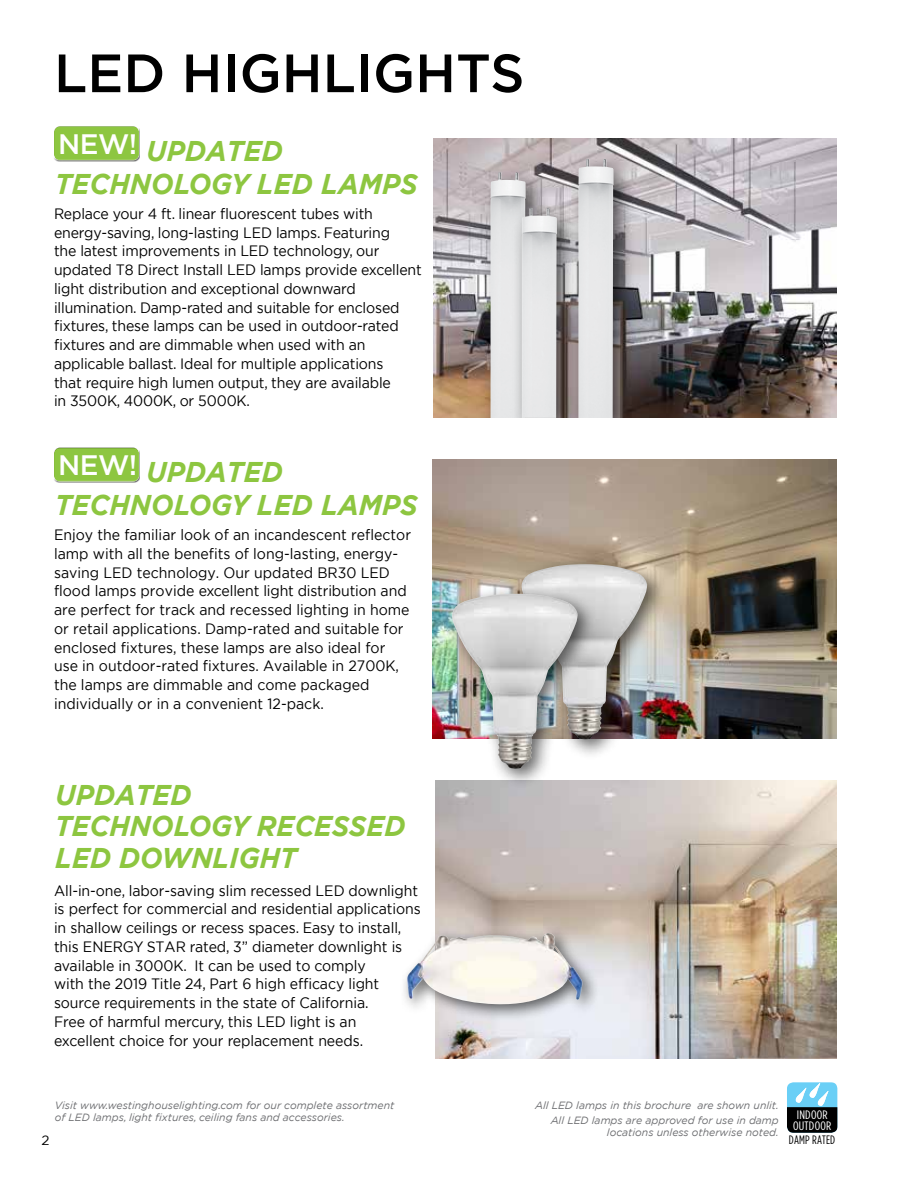
<style>
.page{position:relative;width:918px;height:1188px;background:#fff}
.page>*{position:absolute;margin:0;border:0;box-sizing:border-box;transform-origin:0 0}
.t1{font:500 53.85px "Gotham";color:#000}
.t2{font:italic 700 28.5px/33px "Gotham";color:#8dc640;scale:.95 1}
.t3{font:500 28.05px "Gotham";letter-spacing:-.02em;color:#fff}
.t4{font:15px/18.8px "Gotham";letter-spacing:-.005em;color:#000;scale:.94 1}
.t5{font:13.5px "Gotham";color:#000}
.t6{font:12.3px/11.4px "Gotham Condensed";letter-spacing:.02em;color:#fff;scale:1.1 1}
.t7{font:12.3px "Gotham Condensed";letter-spacing:.015em;color:#000}
.t8{font:italic 10.5px/12px "Gotham";color:#6d6e71}
</style>
<div class="page">
<img style="left:433px;top:460px;width:403px;height:278px">
<svg style="left:54px;top:480px;width:86px;height:3px"></svg>
<div style="left:53px;top:446px;width:87px;height:34px;background:#000;opacity:.75"></div>
<img style="left:436px;top:781px;width:401px;height:278px">
<div style="left:400px;top:926px;width:200px;height:96px;background:#000;opacity:.62"></div>
<img style="left:407px;top:933px;width:176px;height:72px">
<svg style="left:787px;top:1083px;width:51px;height:50px;background:#446c7c"></svg>
<div style="left:513px;top:555px;width:155px;height:205px;background:#000;opacity:.62"></div>
<img style="left:521px;top:564px;width:127px;height:175px">
<div style="left:443px;top:585px;width:155px;height:204px;background:#000;opacity:.62"></div>
<img style="left:452px;top:594px;width:126px;height:175px">
<svg style="left:54px;top:158px;width:86px;height:4px"></svg>
<div style="left:53px;top:125px;width:87px;height:33px;background:#8dc640"></div>
<img style="left:433px;top:138px;width:403px;height:280px">
<div style="left:480px;top:164px;width:69px;height:278px;background:#000;opacity:.62"></div>
<img style="left:491px;top:172px;width:35px;height:246px">
<div style="left:512px;top:199px;width:68px;height:242px;background:#000;opacity:.62"></div>
<img style="left:522px;top:208px;width:35px;height:210px">
<div style="left:568px;top:150px;width:69px;height:292px;background:#000;opacity:.62"></div>
<img style="left:578px;top:159px;width:36px;height:259px">
<div style="left:389px;top:418px;width:484px;height:30px;background:#fff"></div>
<h1 class="t1" style="left:54px;top:38px;width:472px">LED HIGHLIGHTS</h1>
<h3 class="t3" style="left:58px;top:125px;width:81px">NEW!</h3>
<h2 class="t2" style="left:55px;top:134px;width:383px;text-indent:91px">UPDATED<br>TECHNOLOGY LED LAMPS</h2>
<p class="t4" style="left:54px;top:204px;width:393px">Replace your 4 ft. linear fluorescent tubes with energy-saving, long-lasting LED lamps. Featuring<br>the latest improvements in LED technology, our updated T8 Direct Install LED lamps provide excellent light distribution and exceptional downward illumination. Damp-rated and suitable for enclosed fixtures, these lamps can be used in outdoor-rated fixtures and are dimmable when used with an applicable ballast. Ideal for multiple applications<br>that require high lumen output, they are available<br>in 3500K, 4000K, or 5000K.</p>
<h3 class="t3" style="left:58px;top:447px;width:81px">NEW!</h3>
<h2 class="t2" style="left:55px;top:456px;width:383px;text-indent:91px">UPDATED<br>TECHNOLOGY LED LAMPS</h2>
<p class="t4" style="left:54px;top:525px;width:381px">Enjoy the familiar look of an incandescent reflector lamp with all the benefits of long-lasting, energy&shy;saving LED technology. Our updated BR30 LED flood lamps provide excellent light distribution and are perfect for track and recessed lighting in home or retail applications. Damp-rated and suitable for enclosed fixtures, these lamps are also ideal for use in outdoor-rated fixtures. Available in 2700K, the lamps are dimmable and come packaged individually or in a convenient 12-pack.</p>
<h2 class="t2" style="left:55px;top:779px;width:370px;line-height:31.5px">UPDATED<br>TECHNOLOGY RECESSED<br>LED DOWNLIGHT</h2>
<p class="t4" style="left:54px;top:881px;width:392px">All-in-one, labor-saving slim recessed LED downlight is perfect for commercial and residential applications in shallow ceilings or recess spaces. Easy to install, this ENERGY STAR rated, 3” diameter downlight is available in 3000K. It can be used to comply<br>with the 2019 Title 24, Part 6 high efficacy light source requirements in the state of California.<br>Free of harmful mercury, this LED light is an excellent choice for your replacement needs.</p>
<p class="t8" style="left:55px;top:1099px;width:341px">Visit www.westinghouselighting.com for our complete assortment of LED lamps, light fixtures, ceiling fans and accessories.</p>
<p class="t5" style="left:41px;top:1131px;width:10px">2</p>
<p class="t8" style="left:535px;top:1097px;width:245px;line-height:15.3px;text-align:right">All LED lamps in this brochure are shown unlit.<br>All LED lamps are approved for use in damp</p>
<p class="t8" style="left:607px;top:1126px;width:173px">locations unless otherwise noted.</p>
<p class="t6" style="left:793px;top:1108px;width:36px">INDOOR<br>OUTDOOR</p>
<p class="t7" style="left:789px;top:1132px;width:48px">DAMP RATED</p>
</div>
